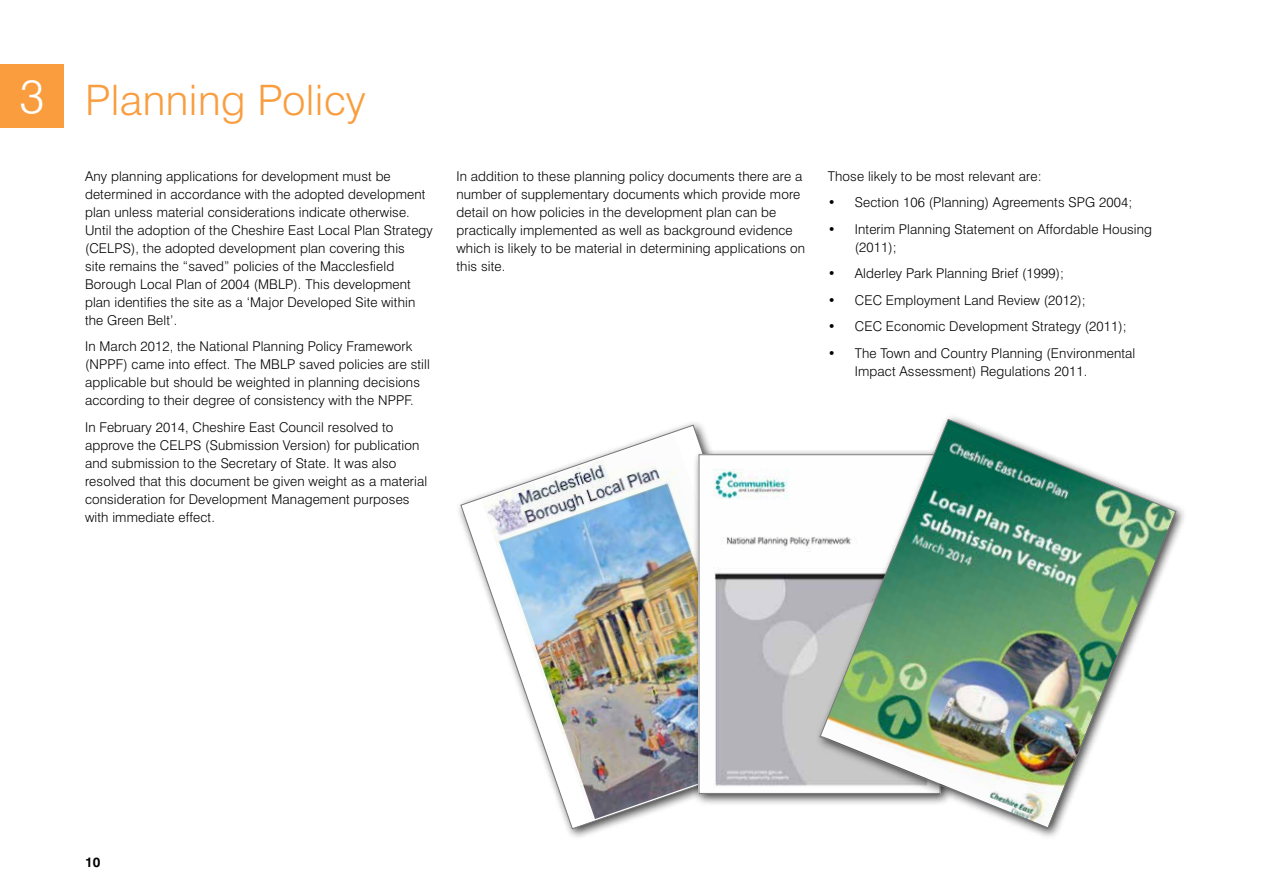
<style>
.page{position:relative;width:1263px;height:893px;background:#fff}
.page>*{position:absolute;margin:0;border:0;box-sizing:border-box;transform-origin:0 0}
.t1{font:300 47.1px "Swiss 721 BT";color:#fff}
.t2{font:300 42px "Swiss 721 BT";letter-spacing:.01em;color:#f99d3e}
.t3{font:300 13.5px/18px "Swiss 721 BT";letter-spacing:.01em;color:#000}
.t4{font:700 13.5px "Swiss 721 BT";color:#000}
</style>
<div class="page">
<div style="left:0;top:64px;width:64px;height:64px;background:#f99d3e"></div>
<svg style="left:460px;top:424px;width:245px;height:406px"></svg>
<img style="left:481px;top:434px;width:229px;height:386px">
<div style="left:693px;top:448px;width:259px;height:358px;background:#000;opacity:.75"></div>
<img style="left:701px;top:456px;width:114px;height:336px">
<div style="left:815px;top:413px;width:373px;height:427px;background:#000;opacity:.75"></div>
<img style="left:819px;top:418px;width:358px;height:412px">
<h1 class="t1" style="left:19px;top:67px;width:27px">3</h1>
<h2 class="t2" style="left:85px;top:74px;width:282px">Planning Policy</h2>
<p class="t3" style="left:85px;top:167px;width:349px">Any planning applications for development must be determined in accordance with the adopted development plan unless material considerations indicate otherwise.<br>Until the adoption of the Cheshire East Local Plan Strategy (CELPS), the adopted development plan covering this<br>site remains the “saved” policies of the Macclesfield Borough Local Plan of 2004 (MBLP). This development plan identifies the site as a ‘Major Developed Site within the Green Belt’.</p>
<p class="t3" style="left:85px;top:337px;width:346px">In March 2012, the National Planning Policy Framework (NPPF) came into effect. The MBLP saved policies are still applicable but should be weighted in planning decisions according to their degree of consistency with the NPPF.</p>
<p class="t3" style="left:85px;top:418px;width:344px">In February 2014, Cheshire East Council resolved to approve the CELPS (Submission Version) for publication and submission to the Secretary of State. It was also resolved that this document be given weight as a material consideration for Development Management purposes with immediate effect.</p>
<p class="t3" style="left:456px;top:167px;width:350px">In addition to these planning policy documents there are a number of supplementary documents which provide more detail on how policies in the development plan can be practically implemented as well as background evidence which is likely to be material in determining applications on this site.</p>
<p class="t3" style="left:828px;top:167px;width:215px">Those likely to be most relevant are:</p>
<p class="t3" style="left:828px;top:193px;width:306px">• Section 106 (Planning) Agreements SPG 2004;</p>
<p class="t3" style="left:855px;top:220px;width:299px;text-indent:-27px">• Interim Planning Statement on Affordable Housing (2011);</p>
<p class="t3" style="left:828px;top:264px;width:238px">• Alderley Park Planning Brief (1999);</p>
<p class="t3" style="left:828px;top:291px;width:259px">• CEC Employment Land Review (2012);</p>
<p class="t3" style="left:828px;top:317px;width:300px">• CEC Economic Development Strategy (2011);</p>
<p class="t3" style="left:855px;top:344px;width:282px;text-indent:-27px">• The Town and Country Planning (Environmental<br>Impact Assessment) Regulations 2011.</p>
<p class="t4" style="left:85px;top:853px;width:17px">10</p>
</div>
